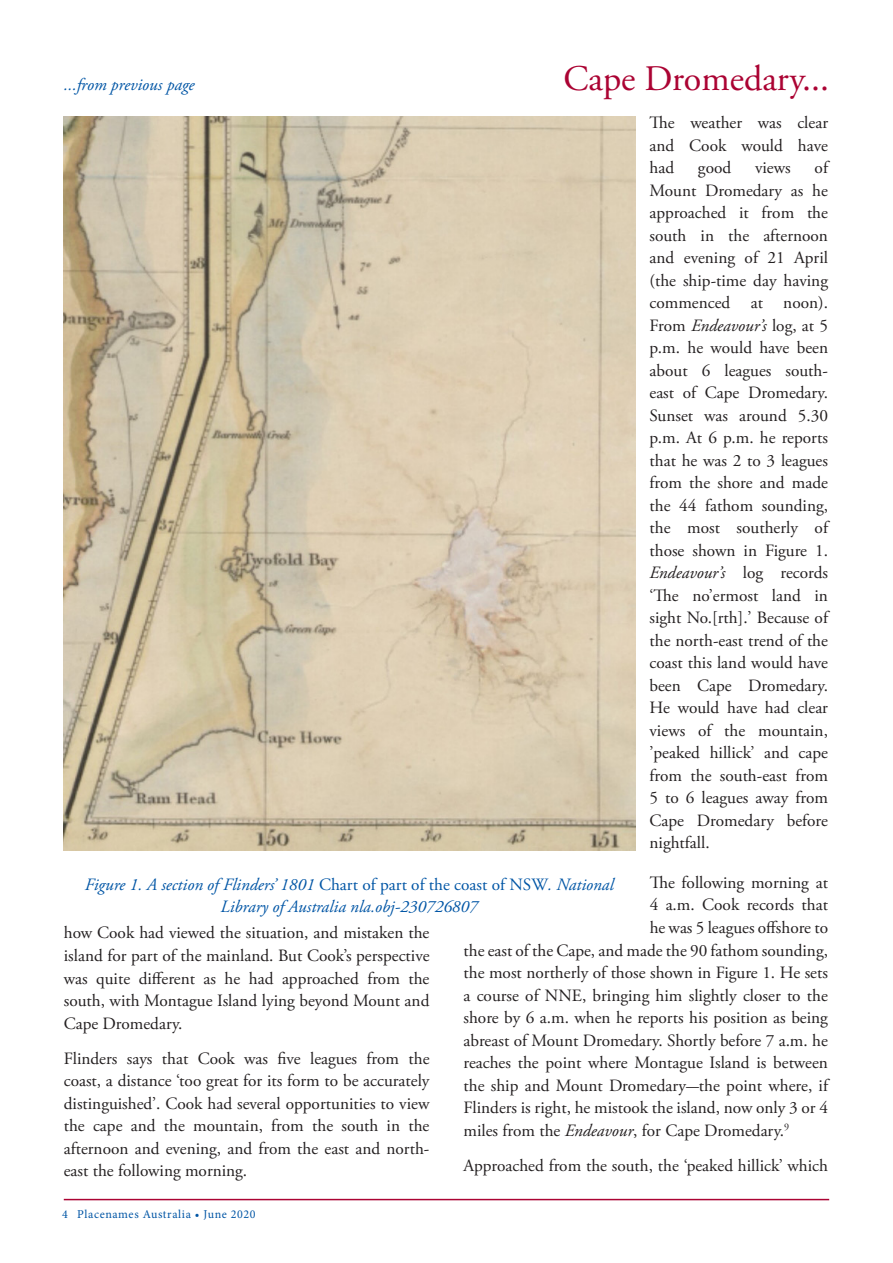
<style>
.page{position:relative;width:893px;height:1263px;background:#fff}
.page>*{position:absolute;margin:0;border:0;box-sizing:border-box;transform-origin:0 0}
.heading{font:36px "Adobe Garamond Pro";color:#ab0333}
.text{font:17.25px/22.5px "Adobe Garamond Pro";letter-spacing:-.01em;color:#231f20;text-align:justify}
.t1{font:italic 17.25px/22.5px "Adobe Garamond Pro";color:#0155a5;text-align:center}
.t2{font:12px "Minion Pro";letter-spacing:.05em;color:#0155a5}
.s1{font-style:italic}
.s2{font-style:normal}
</style>
<div class="page">
<hr style="left:64px;top:1199px;width:765px;height:1px;background:#ab0333">
<img style="left:64px;top:117px;width:571px;height:733px">
<p class="heading" style="left:563px;top:57px;width:267px">Cape Dromedary...</p>
<p class="text" style="left:649px;top:112px;width:180px">The weather was clear and Cook would have had</p>
<p class="t1" style="left:64px;top:74px;width:132px">...from previous page</p>
<p class="text" style="left:649px;top:157px;width:182px;text-indent:165px">of Mount Dromedary as he approached it from the south in the afternoon and evening of 21 April (the ship-time day having commenced at noon).<br>From <span class="s1">Endeavour’s</span> log, at 5 p.m. he would have been about 6 leagues south&shy;east of Cape Dromedary.<br>Sunset was around 5.30 p.m. At 6 p.m. he reports that he was 2 to 3 leagues from the shore and made the 44 fathom sounding, the most southerly of those shown in Figure 1.<br><span class="s1">Endeavour’s</span> log records ‘The no’ermost land in sight No.[rth].’ Because of the north-east trend of the coast this land would have been Cape Dromedary.<br>He would have had clear views of the mountain, ’peaked hillick’ and cape from the south-east from 5 to 6 leagues away from Cape Dromedary before nightfall.</p>
<p class="text" style="left:650px;top:872px;width:180px">The following morning at</p>
<p class="text" style="left:650px;top:894px;width:180px">4 a.m. Cook records that</p>
<p class="text" style="left:650px;top:917px;width:180px">he was 5 leagues offshore to</p>
<p class="text" style="left:463px;top:939px;width:366px">the east of the Cape, and made the 90 fathom sounding,</p>
<p class="text" style="left:463px;top:962px;width:366px">the most northerly of those shown in Figure 1. He sets</p>
<p class="text" style="left:463px;top:984px;width:366px">a course of NNE, bringing him slightly closer to the</p>
<p class="text" style="left:463px;top:1007px;width:366px">shore by 6 a.m. when he reports his position as being</p>
<p class="text" style="left:463px;top:1029px;width:366px">abreast of Mount Dromedary. Shortly before 7 a.m. he</p>
<p class="text" style="left:463px;top:1052px;width:366px">reaches the point where Montague Island is between</p>
<p class="text" style="left:463px;top:1074px;width:368px">the ship and Mount Dromedary-the point where, if</p>
<p class="text" style="left:463px;top:1097px;width:366px">Flinders is right, he mistook the island, now only 3 or 4</p>
<p class="text" style="left:463px;top:1119px;width:327px">miles from the <span class="s1">Endeavour</span>, for Cape Dromedary.<sup>9</sup></p>
<p class="text" style="left:463px;top:1155px;width:366px">Approached from the south, the ‘peaked hillick’ which</p>
<p class="text" style="left:698px;top:157px;width:35px">good</p>
<p class="text" style="left:755px;top:157px;width:37px">views</p>
<p class="t1" style="left:85px;top:873px;width:530px">Figure 1. A section of Flinders’ 1801 <span class="s2">Chart of part of the coast of NSW</span>. National<br>Library of Australia nla.obj-230726807</p>
<p class="text" style="left:64px;top:922px;width:367px">how Cook had viewed the situation, and mistaken the island for part of the mainland. But Cook’s perspective was quite different as he had approached from the south, with Montague Island lying beyond Mount and Cape Dromedary.</p>
<p class="text" style="left:64px;top:1048px;width:368px">Flinders says that Cook was five leagues from the coast, a distance ‘too great for its form to be accurately distinguished’. Cook had several opportunities to view the cape and the mountain, from the south in the afternoon and evening, and from the east and north&shy;east the following morning.</p>
<p class="t2" style="left:62px;top:1206px;width:195px">4 Placenames Australia • June 2020</p>
</div>
